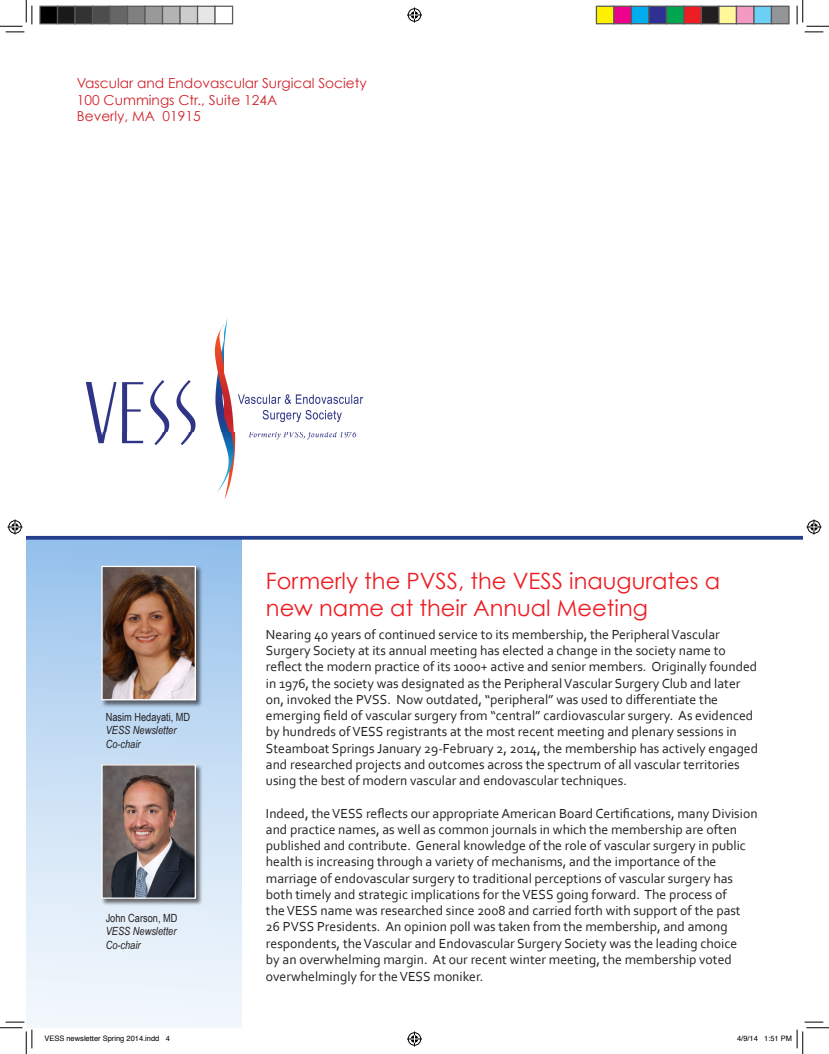
<style>
.page{position:relative;width:829px;height:1054px;background:#fff}
.page>*{position:absolute;margin:0;border:0;box-sizing:border-box;transform-origin:0 0}
.t1{font:22.5px/27px "Century Gothic";color:#ee1d23}
.t2{font:13.75px/16.2px "Corbel";color:#231f20}
.t3{font:13.75px "Century Gothic";color:#d1232a}
.t4{font:italic 11.25px "Arial Narrow";color:#231f20}
.t5{font:11.25px "Arial Narrow";color:#231f20}
.t6{font:7.5px "Helvetica";color:#000}
</style>
<div class="page">
<div style="left:26px;top:539px;width:216px;height:489px;background:linear-gradient(to bottom,#97c2ec,#f9fbfe)"></div>
<img style="left:85px;top:317px;width:279px;height:182px">
<div style="left:101px;top:565px;width:102px;height:142px;background:#231f20;opacity:.65"></div>
<img style="left:103px;top:568px;width:91px;height:130px">
<div style="left:101px;top:566px;width:95px;height:134px;border:1px solid #fff"></div>
<div style="left:101px;top:763px;width:102px;height:143px;background:#231f20;opacity:.65"></div>
<img style="left:103px;top:766px;width:91px;height:131px">
<div style="left:101px;top:764px;width:95px;height:135px;border:1px solid #fff"></div>
<svg style="left:26px;top:536px;width:776px;height:4px;background:#344c96"></svg>
<svg style="left:0;top:0;width:33px;height:33px"></svg>
<svg style="left:0;top:1021px;width:33px;height:33px"></svg>
<svg style="left:796px;top:0;width:33px;height:33px"></svg>
<svg style="left:407px;top:8px;width:15px;height:14px"></svg>
<svg style="left:407px;top:1031px;width:15px;height:15px"></svg>
<svg style="left:8px;top:519px;width:14px;height:15px"></svg>
<svg style="left:806px;top:519px;width:15px;height:15px"></svg>
<div style="left:40px;top:6px;width:18px;height:18px;background:#000"></div>
<div style="left:39px;top:6px;width:19px;height:18px;border:1px solid #595959"></div>
<div style="left:58px;top:6px;width:17px;height:18px;background:#1a1a1a"></div>
<div style="left:57px;top:6px;width:19px;height:18px;border:1px solid #595959"></div>
<div style="left:75px;top:6px;width:17px;height:18px;background:#333"></div>
<div style="left:74px;top:6px;width:19px;height:18px;border:1px solid #595959"></div>
<div style="left:92px;top:6px;width:18px;height:18px;background:#4d4d4d"></div>
<div style="left:92px;top:6px;width:19px;height:18px;border:1px solid #595959"></div>
<div style="left:110px;top:6px;width:18px;height:18px;background:#666"></div>
<div style="left:109px;top:6px;width:19px;height:18px;border:1px solid #595959"></div>
<div style="left:128px;top:6px;width:17px;height:18px;background:#808080"></div>
<div style="left:127px;top:6px;width:19px;height:18px;border:1px solid #595959"></div>
<div style="left:145px;top:6px;width:17px;height:18px;background:#999"></div>
<div style="left:144px;top:6px;width:19px;height:18px;border:1px solid #595959"></div>
<div style="left:162px;top:6px;width:18px;height:18px;background:#b3b3b3"></div>
<div style="left:162px;top:6px;width:19px;height:18px;border:1px solid #595959"></div>
<div style="left:180px;top:6px;width:18px;height:18px;background:#ccc"></div>
<div style="left:179px;top:6px;width:19px;height:18px;border:1px solid #595959"></div>
<div style="left:198px;top:6px;width:17px;height:18px;background:#e6e6e6"></div>
<div style="left:197px;top:6px;width:19px;height:18px;border:1px solid #595959"></div>
<div style="left:214px;top:6px;width:19px;height:18px;border:1px solid #595959"></div>
<div style="left:596px;top:6px;width:18px;height:18px;background:#fff101"></div>
<div style="left:596px;top:6px;width:18px;height:18px;border:1px solid #595959"></div>
<div style="left:614px;top:6px;width:17px;height:18px;background:#ed028c"></div>
<div style="left:613px;top:6px;width:19px;height:18px;border:1px solid #595959"></div>
<div style="left:631px;top:6px;width:18px;height:18px;background:#00aeef"></div>
<div style="left:631px;top:6px;width:18px;height:18px;border:1px solid #595959"></div>
<div style="left:649px;top:6px;width:17px;height:18px;background:#2e3092"></div>
<div style="left:648px;top:6px;width:19px;height:18px;border:1px solid #595959"></div>
<div style="left:666px;top:6px;width:18px;height:18px;background:#00a54f"></div>
<div style="left:666px;top:6px;width:18px;height:18px;border:1px solid #595959"></div>
<div style="left:684px;top:6px;width:17px;height:18px;background:#ee1d23"></div>
<div style="left:683px;top:6px;width:19px;height:18px;border:1px solid #595959"></div>
<div style="left:701px;top:6px;width:18px;height:18px;background:#231f20"></div>
<div style="left:701px;top:6px;width:18px;height:18px;border:1px solid #595959"></div>
<div style="left:719px;top:6px;width:17px;height:18px;background:#fff79a"></div>
<div style="left:718px;top:6px;width:19px;height:18px;border:1px solid #595959"></div>
<div style="left:736px;top:6px;width:18px;height:18px;background:#f499c2"></div>
<div style="left:736px;top:6px;width:18px;height:18px;border:1px solid #595959"></div>
<div style="left:754px;top:6px;width:17px;height:18px;background:#6bcff6"></div>
<div style="left:753px;top:6px;width:19px;height:18px;border:1px solid #595959"></div>
<div style="left:771px;top:6px;width:18px;height:18px;background:#939598"></div>
<div style="left:771px;top:6px;width:18px;height:18px;border:1px solid #595959"></div>
<svg style="left:796px;top:1021px;width:33px;height:33px"></svg>
<p class="t3" style="left:77px;top:75px;width:291px">Vascular and Endovascular Surgical Society</p>
<p class="t3" style="left:77px;top:91px;width:202px">100 Cummings Ctr., Suite 124A</p>
<p class="t3" style="left:77px;top:108px;width:125px">Beverly, MA 01915</p>
<p class="t5" style="left:106px;top:708px;width:86px">Nasim Hedayati, MD</p>
<p class="t4" style="left:106px;top:722px;width:72px">VESS Newsletter</p>
<p class="t4" style="left:106px;top:736px;width:36px">Co-chair</p>
<p class="t5" style="left:106px;top:909px;width:73px">John Carson, MD</p>
<p class="t4" style="left:106px;top:923px;width:72px">VESS Newsletter</p>
<p class="t4" style="left:106px;top:937px;width:36px">Co-chair</p>
<p class="t1" style="left:266px;top:567px;width:456px">Formerly the PVSS, the VESS inaugurates a new name at their Annual Meeting</p>
<p class="t2" style="left:266px;top:626px;width:494px">Nearing 40 years of continued service to its membership, the Peripheral Vascular Surgery Society at its annual meeting has elected a change in the society name to reflect the modern practice of its 1000+ active and senior members. Originally founded in 1976, the society was designated as the Peripheral Vascular Surgery Club and later on, invoked the PVSS. Now outdated, “peripheral” was used to differentiate the emerging field of vascular surgery from “central” cardiovascular surgery. As evidenced by hundreds of VESS registrants at the most recent meeting and plenary sessions in Steamboat Springs January 29-February 2, 2014, the membership has actively engaged and researched projects and outcomes across the spectrum of all vascular territories using the best of modern vascular and endovascular techniques.</p>
<p class="t2" style="left:266px;top:804px;width:493px">Indeed, the VESS reflects our appropriate American Board Certifications, many Division and practice names, as well as common journals in which the membership are often published and contribute. General knowledge of the role of vascular surgery in public health is increasing through a variety of mechanisms, and the importance of the marriage of endovascular surgery to traditional perceptions of vascular surgery has both timely and strategic implications for the VESS going forward. The process of<br>the VESS name was researched since 2008 and carried forth with support of the past 26 PVSS Presidents. An opinion poll was taken from the membership, and among respondents, the Vascular and Endovascular Surgery Society was the leading choice<br>by an overwhelming margin. At our recent winter meeting, the membership voted</p>
<p class="t2" style="left:266px;top:968px;width:219px">overwhelmingly for the VESS moniker.</p>
<p class="t6" style="left:44px;top:1032px;width:127px">VESS newsletter Spring 2014.indd 4</p>
<p class="t6" style="left:737px;top:1032px;width:57px">4/9/14 1:51 PM</p>
</div>
